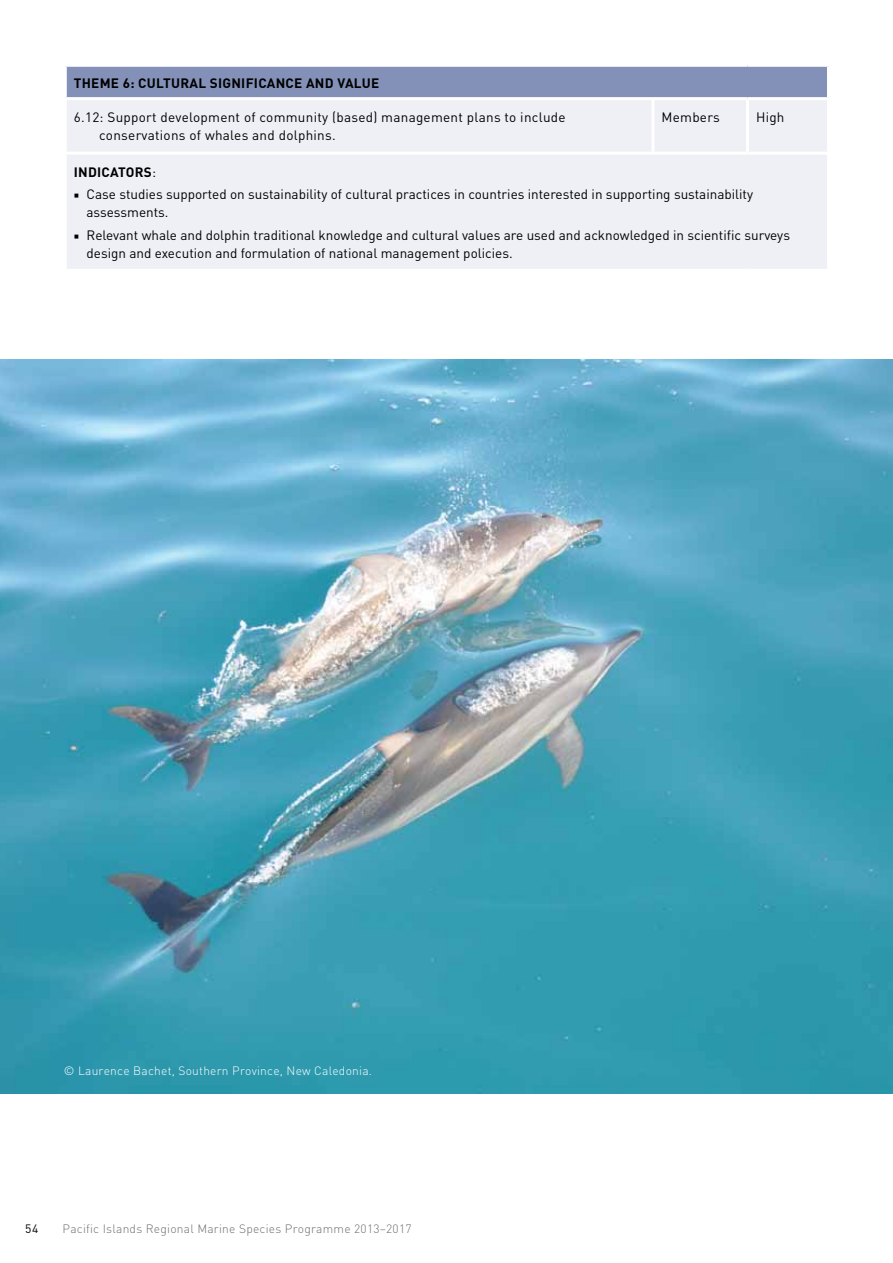
<style>
.page{position:relative;width:893px;height:1263px;background:#fff}
.page>*{position:absolute;margin:0;border:0;box-sizing:border-box;transform-origin:0 0}
.t1{font:13.5px/18px "DIN";color:#000}
.t2{font:13.5px/18px "DIN";letter-spacing:.02em;color:#000}
.t3{font:700 13.5px "DIN";letter-spacing:.02em;color:#000}
.t4{font:300 12px "DIN";letter-spacing:.02em;color:#6d6e71}
.t5{font:300 12px "DIN";letter-spacing:.02em;color:#fff}
.t6{font:12px "DIN";color:#000}
.s1{font-weight:400}
.s2{font-family:"Minion Pro"}
</style>
<div class="page">
<div style="left:65px;top:65px;width:763px;height:34px;background:#8391b9"></div>
<div style="left:67px;top:100px;width:760px;height:169px;background:#eff0f6"></div>
<hr style="left:651px;top:100px;width:3px;height:52px;background:#fff">
<hr style="left:746px;top:100px;width:3px;height:52px;background:#fff">
<hr style="left:64px;top:152px;width:589px;height:3px;background:#fff">
<hr style="left:653px;top:152px;width:94px;height:3px;background:#fff">
<hr style="left:747px;top:152px;width:83px;height:3px;background:#fff">
<hr style="left:64px;top:97px;width:589px;height:3px;background:#fff">
<hr style="left:653px;top:97px;width:94px;height:3px;background:#fff">
<hr style="left:747px;top:97px;width:83px;height:3px;background:#fff">
<hr style="left:64px;top:64px;width:589px;height:3px;background:#fff">
<hr style="left:64px;top:67px;width:3px;height:30px;background:#fff">
<hr style="left:653px;top:64px;width:94px;height:3px;background:#fff">
<hr style="left:747px;top:64px;width:83px;height:3px;background:#fff">
<hr style="left:827px;top:67px;width:3px;height:30px;background:#fff">
<img style="left:0;top:359px;width:893px;height:734px">
<p class="t3" style="left:74px;top:74px;width:307px">THEME 6: CULTURAL SIGNIFICANCE AND VALUE</p>
<p class="t2" style="left:99px;top:108px;width:468px;text-indent:-26px">6.12: Support development of community (based) management plans to include conservations of whales and dolphins.</p>
<p class="t2" style="left:661px;top:108px;width:60px">Members</p>
<p class="t1" style="left:756px;top:108px;width:30px">High</p>
<p class="t3" style="left:74px;top:163px;width:84px">INDICATORS<span class="s1">:</span></p>
<p class="t1" style="left:87px;top:185px;width:668px;text-indent:-13px"><span class="s2">■</span> Case studies supported on sustainability of cultural practices in countries interested in supporting sustainability assessments.</p>
<p class="t1" style="left:87px;top:225px;width:705px;text-indent:-13px"><span class="s2">■</span> Relevant whale and dolphin traditional knowledge and cultural values are used and acknowledged in scientific surveys design and execution and formulation of national management policies.</p>
<p class="t5" style="left:64px;top:1063px;width:310px">© Laurence Bachet, Southern Province, New Caledonia.</p>
<p class="t6" style="left:25px;top:1221px;width:15px">54</p>
<p class="t4" style="left:63px;top:1221px;width:351px">Pacific Islands Regional Marine Species Programme 2013–2017</p>
</div>
